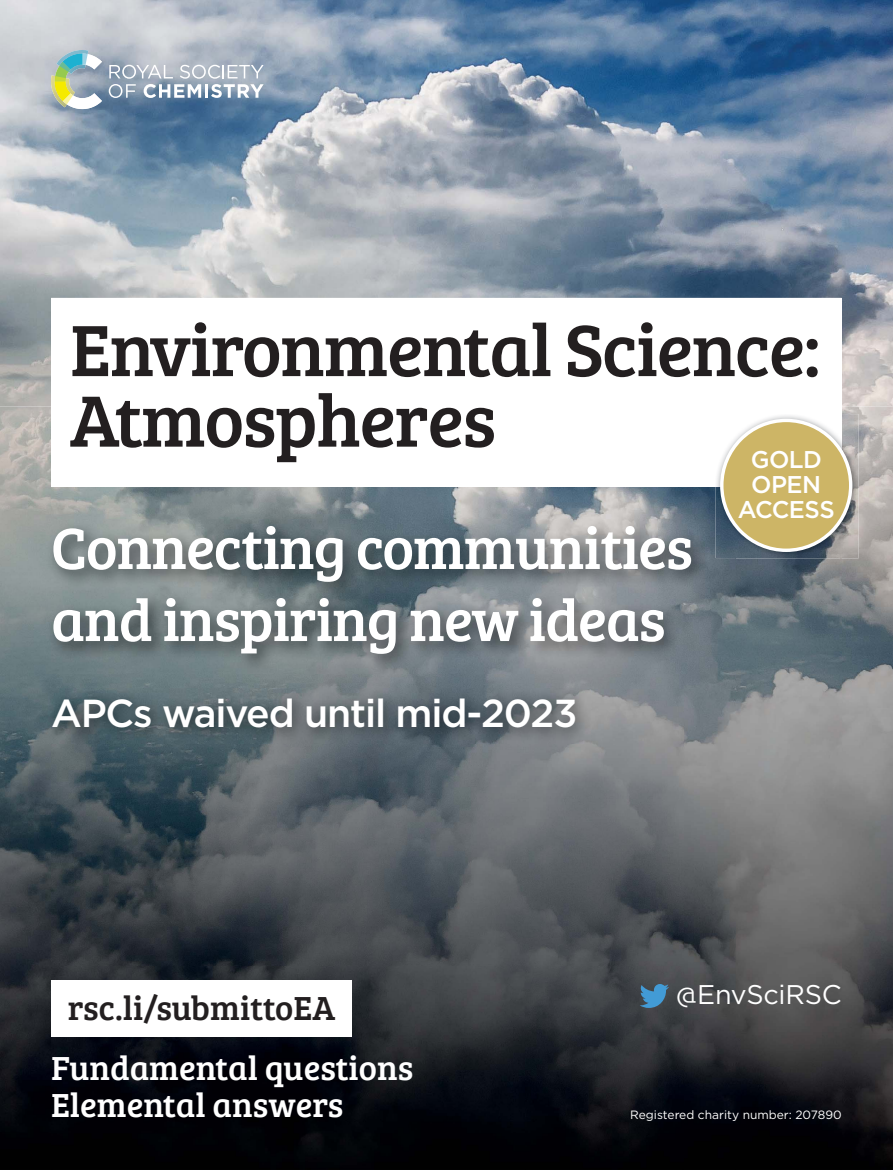
<style>
.page{position:relative;width:893px;height:1170px;background:#fff}
.page>*{position:absolute;margin:0;border:0;box-sizing:border-box;transform-origin:0 0}
.t1{font:75px/70.5px "Bree Serif";letter-spacing:-.02em;color:#231f20}
.t2{font:60px/72px "Bree Serif";letter-spacing:-.02em;color:#fff}
.t3{font:500 39px "Gotham";letter-spacing:-.03em;color:#fff}
.t4{font:34.5px/37.5px "Bree Serif";color:#fff}
.t5{font:34.5px "Bree Serif";color:#231f20}
.t6{font:27px "Gotham";letter-spacing:-.01em;color:#fff}
.t7{font:500 24.15px/25.2px "Gotham";letter-spacing:-.025em;color:#fff;text-align:center}
.t8{font:12px "Gotham";color:#fff}
.s1{font-family:"Museo Sans 300"}
</style>
<div class="page">
<img style="left:0;top:0;width:893px;height:406px">
<img style="left:0;top:406px;width:52px;height:763px">
<img style="left:841px;top:406px;width:52px;height:763px">
<img style="left:52px;top:487px;width:663px;height:71px">
<img style="left:736px;top:558px;width:105px;height:611px">
<img style="left:683px;top:558px;width:53px;height:611px">
<img style="left:52px;top:673px;width:631px;height:496px">
<svg style="left:109px;top:65px;width:155px;height:33px"></svg>
<img style="left:56px;top:50px;width:32px;height:4px">
<img style="left:51px;top:75px;width:4px;height:32px">
<svg style="left:55px;top:54px;width:47px;height:55px"></svg>
<img style="left:46px;top:519px;width:664px;height:154px">
<div style="left:51px;top:298px;width:791px;height:188px;background:#fff"></div>
<div style="left:51px;top:980px;width:301px;height:56px;background:#fff"></div>
<svg style="left:640px;top:983px;width:29px;height:24px"></svg>
<img style="left:43px;top:688px;width:548px;height:55px">
<img style="left:715px;top:414px;width:143px;height:144px">
<img style="left:715px;top:414px;width:127px;height:72px">
<svg style="left:720px;top:418px;width:132px;height:134px;background:#c7b781"></svg>
<p class="t1" style="left:70px;top:311px;width:752px">Environmental Science:<br>Atmospheres</p>
<p class="t7" style="left:738px;top:447px;width:98px">GOLD<br>OPEN<br>ACCESS</p>
<p class="t2" style="left:51px;top:509px;width:643px">Connecting communities and inspiring new ideas</p>
<p class="t3" style="left:51px;top:690px;width:528px">APCs waived until mid-2023</p>
<p class="t5" style="left:68px;top:982px;width:269px">rsc.li/submittoEA</p>
<p class="t4" style="left:51px;top:1047px;width:364px">Fundamental questions<br>Elemental answers</p>
<p class="t6" style="left:676px;top:982px;width:167px"><span class="s1">@</span>EnvSciRSC</p>
<p class="t8" style="left:630px;top:1109px;width:213px">Registered charity number: 207890</p>
</div>
